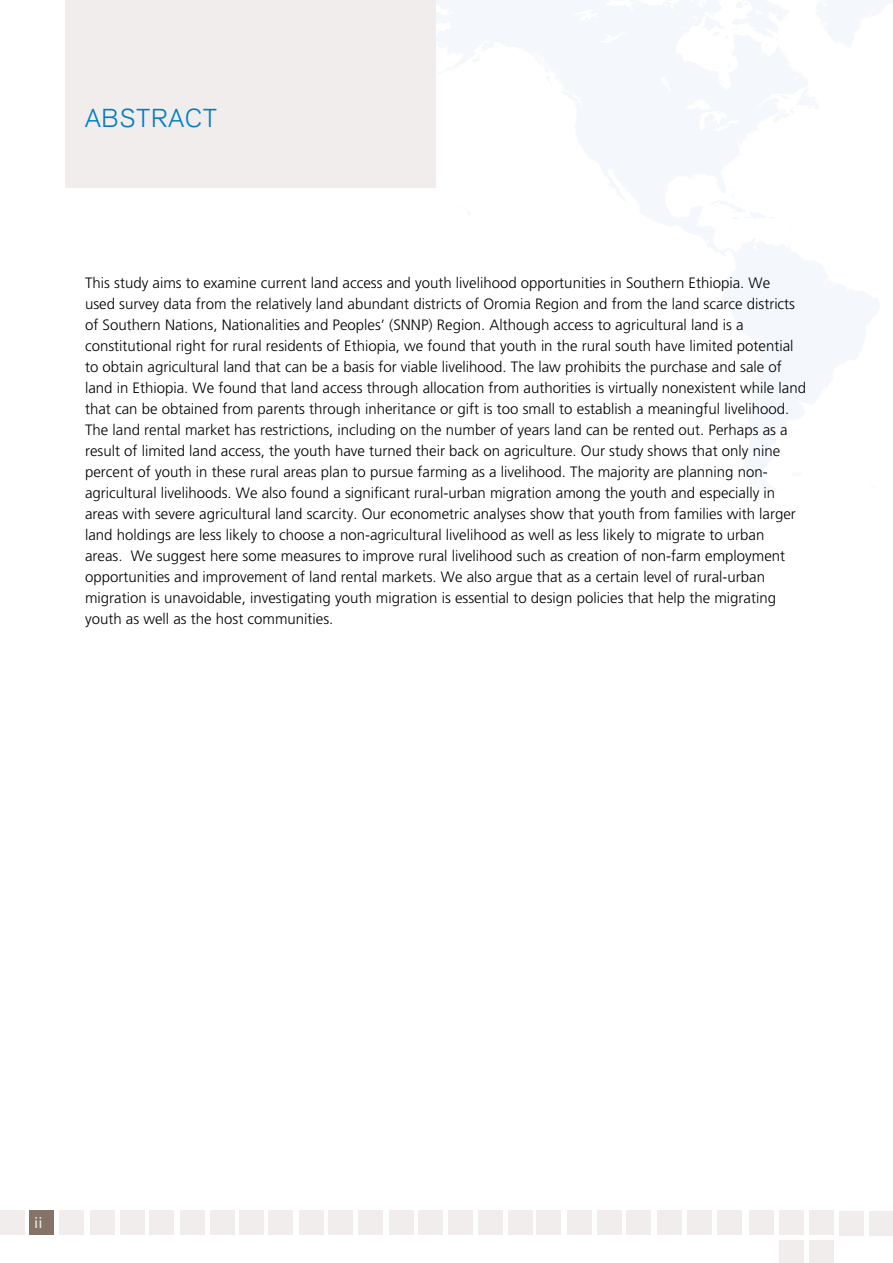
<style>
.page{position:relative;width:893px;height:1263px;background:#fff}
.page>*{position:absolute;margin:0;border:0;box-sizing:border-box;transform-origin:0 0}
.t1{font:300 25.5px "Akzidenz Grotesk";letter-spacing:.05em;color:#007dc3}
.t2{font:300 15px/21px "Frutiger";color:#000}
.t3{font:15px "Frutiger";color:#edeae8}
</style>
<div class="page">
<div style="left:0;top:1210px;width:25px;height:25px;background:#f0edec"></div>
<div style="left:180px;top:1210px;width:25px;height:25px;background:#f0edec"></div>
<div style="left:389px;top:1210px;width:24px;height:25px;background:#f0edec"></div>
<div style="left:657px;top:1210px;width:25px;height:25px;background:#f0edec"></div>
<div style="left:210px;top:1210px;width:25px;height:25px;background:#f0edec"></div>
<div style="left:478px;top:1210px;width:25px;height:25px;background:#f0edec"></div>
<div style="left:418px;top:1210px;width:25px;height:25px;background:#f0edec"></div>
<div style="left:687px;top:1210px;width:25px;height:25px;background:#f0edec"></div>
<div style="left:59px;top:1210px;width:25px;height:25px;background:#f0edec"></div>
<div style="left:268px;top:1210px;width:25px;height:25px;background:#f0edec"></div>
<div style="left:536px;top:1210px;width:25px;height:25px;background:#f0edec"></div>
<div style="left:239px;top:1210px;width:25px;height:25px;background:#f0edec"></div>
<div style="left:508px;top:1210px;width:25px;height:25px;background:#f0edec"></div>
<div style="left:448px;top:1210px;width:25px;height:25px;background:#f0edec"></div>
<div style="left:717px;top:1210px;width:24px;height:25px;background:#f0edec"></div>
<div style="left:90px;top:1210px;width:25px;height:25px;background:#f0edec"></div>
<div style="left:299px;top:1210px;width:24px;height:25px;background:#f0edec"></div>
<div style="left:567px;top:1210px;width:25px;height:25px;background:#f0edec"></div>
<div style="left:120px;top:1210px;width:24px;height:25px;background:#f0edec"></div>
<div style="left:328px;top:1210px;width:25px;height:25px;background:#f0edec"></div>
<div style="left:597px;top:1210px;width:25px;height:25px;background:#f0edec"></div>
<div style="left:149px;top:1210px;width:25px;height:25px;background:#f0edec"></div>
<div style="left:358px;top:1210px;width:25px;height:25px;background:#f0edec"></div>
<div style="left:626px;top:1210px;width:25px;height:25px;background:#f0edec"></div>
<div style="left:749px;top:1210px;width:25px;height:25px;background:#f0edec"></div>
<div style="left:779px;top:1210px;width:25px;height:25px;background:#f0edec"></div>
<div style="left:779px;top:1240px;width:25px;height:23px;background:#f0edec"></div>
<div style="left:809px;top:1210px;width:24px;height:25px;background:#f0edec"></div>
<div style="left:809px;top:1240px;width:24px;height:23px;background:#f0edec"></div>
<div style="left:840px;top:1211px;width:24px;height:25px;background:#f0edec"></div>
<div style="left:869px;top:1211px;width:24px;height:25px;background:#f0edec"></div>
<div style="left:30px;top:1210px;width:24px;height:25px;background:#867367"></div>
<svg style="left:427px;top:0;width:452px;height:456px"></svg>
<svg style="left:742px;top:456px;width:34px;height:33px"></svg>
<svg style="left:743px;top:432px;width:8px;height:16px"></svg>
<svg style="left:702px;top:187px;width:94px;height:69px"></svg>
<svg style="left:521px;top:311px;width:5px;height:4px"></svg>
<svg style="left:692px;top:0;width:201px;height:49px"></svg>
<div style="left:65px;top:0;width:371px;height:187px;background:#f0edec"></div>
<h1 class="t1" style="left:85px;top:103px;width:133px">ABSTRACT</h1>
<p class="t2" style="left:85px;top:272px;width:722px">This study aims to examine current land access and youth livelihood opportunities in Southern Ethiopia. We<br>used survey data from the relatively land abundant districts of Oromia Region and from the land scarce districts of Southern Nations, Nationalities and Peoples’ (SNNP) Region. Although access to agricultural land is a constitutional right for rural residents of Ethiopia, we found that youth in the rural south have limited potential to obtain agricultural land that can be a basis for viable livelihood. The law prohibits the purchase and sale of land in Ethiopia. We found that land access through allocation from authorities is virtually nonexistent while land that can be obtained from parents through inheritance or gift is too small to establish a meaningful livelihood.<br>The land rental market has restrictions, including on the number of years land can be rented out. Perhaps as a result of limited land access, the youth have turned their back on agriculture. Our study shows that only nine percent of youth in these rural areas plan to pursue farming as a livelihood. The majority are planning non&shy;agricultural livelihoods. We also found a significant rural-urban migration among the youth and especially in areas with severe agricultural land scarcity. Our econometric analyses show that youth from families with larger land holdings are less likely to choose a non-agricultural livelihood as well as less likely to migrate to urban<br>areas. We suggest here some measures to improve rural livelihood such as creation of non-farm employment opportunities and improvement of land rental markets. We also argue that as a certain level of rural-urban migration is unavoidable, investigating youth migration is essential to design policies that help the migrating youth as well as the host communities.</p>
<p class="t3" style="left:34px;top:1214px;width:10px">ii</p>
</div>
